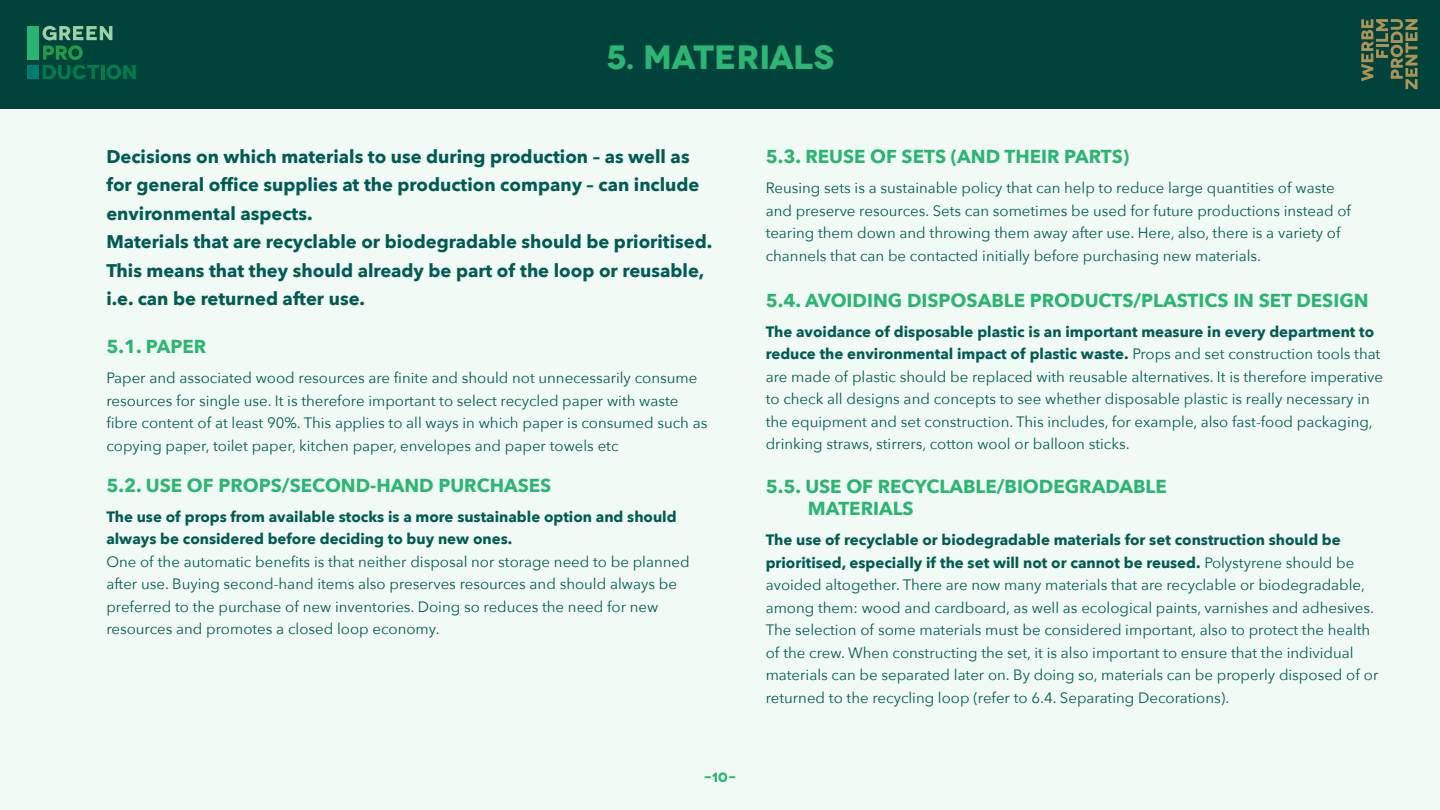
<style>
.page{position:relative;width:1440px;height:810px;background:#fff}
.page>*{position:absolute;margin:0;border:0;box-sizing:border-box;transform-origin:0 0}
.t1{font:700 33.75px "Novecentowide";letter-spacing:-.01em;color:#2bb673}
.t2{font:700 18.75px "Avenir Next";color:#2bb573}
.t3{font:700 18.75px "Avenir Next";color:#2bb673}
.t4{font:700 18.3px/28.5px "Avenir Next";color:#005c52}
.t5{font:15px/22.5px "Avenir Next";color:#005c52}
.t6{font:700 15px "Avenir Next";color:#005c52}
.t7{font:700 13.5px "Novecentowide";color:#2bb573}
.s1{font-weight:700}
</style>
<div class="page">
<div style="left:0;top:103px;width:1439px;height:707px;background:#f2faf5"></div>
<div style="left:0;top:0;width:1439px;height:108px;background:#01423b"></div>
<svg style="left:42px;top:26px;width:94px;height:53px"></svg>
<div style="left:27px;top:26px;width:11px;height:33px;background:#29b473"></div>
<div style="left:27px;top:65px;width:11px;height:14px;background:#007d71"></div>
<svg style="left:1361px;top:19px;width:56px;height:70px"></svg>
<p class="t1" style="left:606px;top:36px;width:230px">5. MATERIALS</p>
<p class="t4" style="left:106px;top:142px;width:594px">Decisions on which materials to use during production – as well as for general office supplies at the production company – can include environmental aspects.</p>
<p class="t4" style="left:106px;top:227px;width:607px">Materials that are recyclable or biodegradable should be prioritised.<br>This means that they should already be part of the loop or reusable, i.e. can be returned after use.</p>
<p class="t3" style="left:106px;top:330px;width:101px">5.1. PAPER</p>
<p class="t5" style="left:106px;top:366px;width:592px">Paper and associated wood resources are finite and should not unnecessarily consume resources for single use. It is therefore important to select recycled paper with waste</p>
<p class="t5" style="left:106px;top:411px;width:602px">fibre content of at least 90%. This applies to all ways in which paper is consumed such as copying paper, toilet paper, kitchen paper, envelopes and paper towels etc</p>
<p class="t3" style="left:106px;top:469px;width:446px">5.2. USE OF PROPS/SECOND-HAND PURCHASES</p>
<p class="t6" style="left:106px;top:504px;width:572px">The use of props from available stocks is a more sustainable option and should</p>
<p class="t6" style="left:106px;top:526px;width:407px">always be considered before deciding to buy new ones.</p>
<p class="t5" style="left:106px;top:550px;width:584px">One of the automatic benefits is that neither disposal nor storage need to be planned after use. Buying second-hand items also preserves resources and should always be</p>
<p class="t5" style="left:106px;top:595px;width:553px">preferred to the purchase of new inventories. Doing so reduces the need for new</p>
<p class="t5" style="left:106px;top:617px;width:335px">resources and promotes a closed loop economy.</p>
<p class="t7" style="left:703px;top:769px;width:34px">-10-</p>
<p class="t2" style="left:765px;top:141px;width:365px">5.3. REUSE OF SETS (AND THEIR PARTS)</p>
<p class="t5" style="left:765px;top:176px;width:570px">Reusing sets is a sustainable policy that can help to reduce large quantities of waste</p>
<p class="t5" style="left:765px;top:199px;width:587px">and preserve resources. Sets can sometimes be used for future productions instead of tearing them down and throwing them away after use. Here, also, there is a variety of</p>
<p class="t5" style="left:765px;top:244px;width:497px">channels that can be contacted initially before purchasing new materials.</p>
<p class="t2" style="left:765px;top:284px;width:604px">5.4. AVOIDING DISPOSABLE PRODUCTS/PLASTICS IN SET DESIGN</p>
<p class="t5" style="left:765px;top:320px;width:619px"><span class="s1">The avoidance of disposable plastic is an important measure in every department to reduce the environmental impact of plastic waste.</span> Props and set construction tools that are made of plastic should be replaced with reusable alternatives. It is therefore imperative to check all designs and concepts to see whether disposable plastic is really necessary in the equipment and set construction. This includes, for example, also fast-food packaging, drinking straws, stirrers, cotton wool or balloon sticks.</p>
<p class="t2" style="left:765px;top:470px;width:402px">5.5. USE OF RECYCLABLE/BIODEGRADABLE</p>
<p class="t2" style="left:808px;top:493px;width:107px">MATERIALS</p>
<p class="t6" style="left:765px;top:527px;width:576px">The use of recyclable or biodegradable materials for set construction should be</p>
<p class="t5" style="left:765px;top:551px;width:609px"><span class="s1">prioritised, especially if the set will not or cannot be reused.</span> Polystyrene should be avoided altogether. There are now many materials that are recyclable or biodegradable, among them: wood and cardboard, as well as ecological paints, varnishes and adhesives.<br>The selection of some materials must be considered important, also to protect the health</p>
<p class="t5" style="left:765px;top:641px;width:589px">of the crew. When constructing the set, it is also important to ensure that the individual</p>
<p class="t5" style="left:765px;top:663px;width:614px">materials can be separated later on. By doing so, materials can be properly disposed of or returned to the recycling loop (refer to 6.4. Separating Decorations).</p>
</div>
